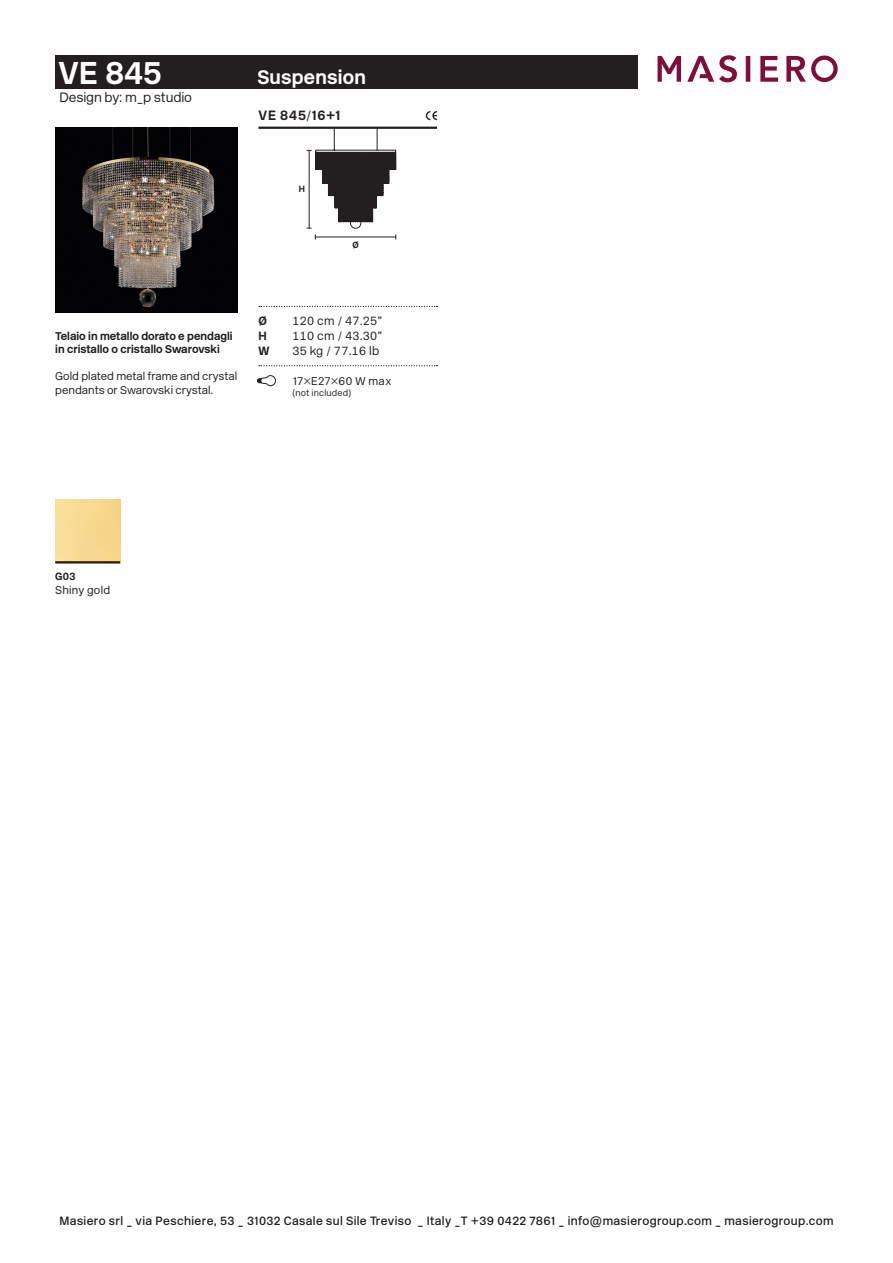
<style>
.page{position:relative;width:893px;height:1263px;background:#fff}
.page>*{position:absolute;margin:0;border:0;box-sizing:border-box;transform-origin:0 0}
.t1{font:700 31.5px "New Rail Alphabet";color:#fff}
.t2{font:700 19.5px "New Rail Alphabet";letter-spacing:.01em;color:#fff}
.t3{font:300 13.5px "New Rail Alphabet";letter-spacing:-.01em;color:#231f20}
.TECNICO_codice_prodo{font:700 13.5px "New Rail Alphabet";letter-spacing:.065em;color:#231f20}
.t4{font:500 12px "New Rail Alphabet";letter-spacing:.03em;color:#231f20}
.TABELLA_dati{font:300 12px "New Rail Alphabet";letter-spacing:.02em;color:#231f20}
.TABELLA_dati-2{font:700 12px "New Rail Alphabet";color:#231f20}
.TECNICO_dati{font:300 11.25px/13.5px "New Rail Alphabet";color:#231f20}
.t5{font:700 11.25px "New Rail Alphabet";color:#231f20}
.APERTURA_dida_immagi{font:300 11.25px "New Rail Alphabet";letter-spacing:.02em;color:#231f20}
.APERTURA_dida_immagi-2{font:700 10.5px "New Rail Alphabet";color:#231f20}
.TABELLA_lighting_sys{font:300 9px "New Rail Alphabet";letter-spacing:.02em;color:#231f20}
.DISEGNO_quote{font:700 9px "New Rail Alphabet";color:#231f20}
</style>
<div class="page">
<svg style="left:657px;top:55px;width:181px;height:27px"></svg>
<img style="left:55px;top:128px;width:182px;height:185px">
<div style="left:55px;top:55px;width:583px;height:34px;background:#231f20"></div>
<hr style="left:258px;top:127px;width:179px;height:2px;background:#231f20">
<svg style="left:426px;top:111px;width:11px;height:9px"></svg>
<svg style="left:259px;top:306px;width:178px;height:1px"></svg>
<svg style="left:259px;top:365px;width:178px;height:1px"></svg>
<svg style="left:257px;top:375px;width:19px;height:11px"></svg>
<svg style="left:307px;top:128px;width:90px;height:111px"></svg>
<hr style="left:55px;top:561px;width:65px;height:2px;background:#231f20">
<p class="t1" style="left:58px;top:52px;width:105px">VE 845</p>
<p class="t2" style="left:257px;top:64px;width:110px">Suspension</p>
<p class="t3" style="left:60px;top:89px;width:134px">Design by: m_p studio</p>
<p class="TECNICO_codice_prodo" style="left:258px;top:106px;width:83px">VE 845/16+1</p>
<p class="DISEGNO_quote" style="left:299px;top:183px;width:8px">H</p>
<p class="DISEGNO_quote" style="left:352px;top:239px;width:8px">Ø</p>
<p class="t5" style="left:55px;top:328px;width:179px">Telaio in metallo dorato e pendagli</p>
<p class="t5" style="left:55px;top:342px;width:166px">in cristallo o cristallo Swarovski</p>
<p class="TECNICO_dati" style="left:55px;top:369px;width:184px">Gold plated metal frame and crystal pendants or Swarovski crystal.</p>
<p class="TABELLA_dati-2" style="left:258px;top:313px;width:10px">Ø</p>
<p class="TABELLA_dati" style="left:292px;top:313px;width:91px">120 cm / 47.25”</p>
<p class="TABELLA_dati-2" style="left:258px;top:328px;width:10px">H</p>
<p class="TABELLA_dati" style="left:292px;top:328px;width:91px">110 cm / 43.30”</p>
<p class="TABELLA_dati-2" style="left:258px;top:343px;width:12px">W</p>
<p class="TABELLA_dati" style="left:292px;top:343px;width:89px">35 kg / 77.16 lb</p>
<p class="TECNICO_dati" style="left:294px;top:374px;width:99px">17×E27×60 W max</p>
<p class="TABELLA_lighting_sys" style="left:292px;top:386px;width:60px">(not included)</p>
<p class="APERTURA_dida_immagi-2" style="left:55px;top:569px;width:22px">G03</p>
<p class="APERTURA_dida_immagi" style="left:55px;top:583px;width:56px">Shiny gold</p>
<p class="t4" style="left:60px;top:1213px;width:776px">Masiero srl _ via Peschiere, 53 _ 31032 Casale sul Sile Treviso _ Italy _T +39 0422 7861 _ info@masierogroup.com _ masierogroup.com</p>
</div>
